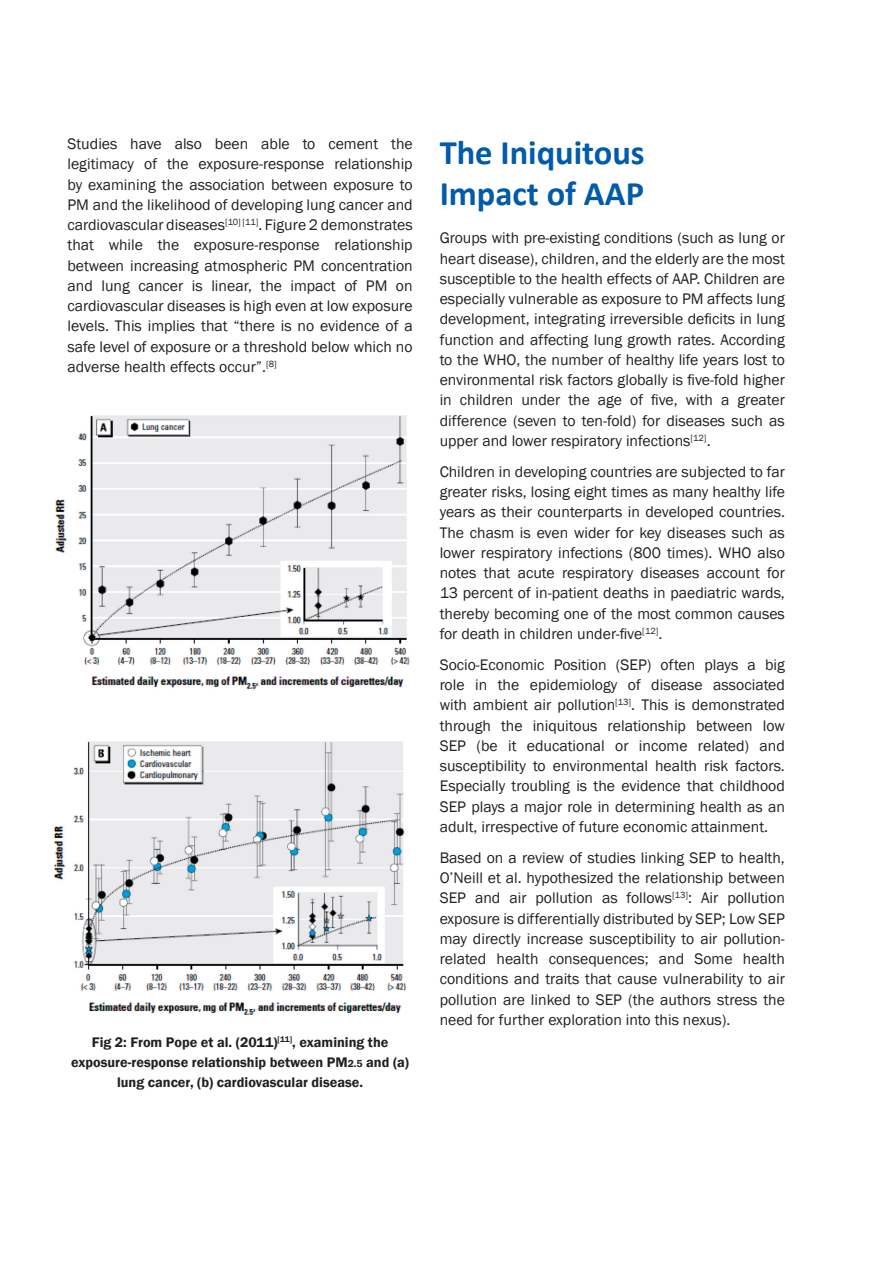
<style>
.page{position:relative;width:891px;height:1269px;background:#fff}
.page>*{position:absolute;margin:0;border:0;box-sizing:border-box;transform-origin:0 0}
.Sub_heading2{font:700 34.5px/41.4px "Calibri";color:#015aaa}
.Running_Text{font:15.75px/20.2px "Franklin Gothic";color:#231f20;text-align:justify}
.Running_Text-2{font:600 14.25px/20.2px "Franklin Gothic";color:#231f20;text-align:center}
.s1{font-size:10.5px}
</style>
<div class="page">
<img style="left:55px;top:415px;width:355px;height:274px">
<img style="left:53px;top:741px;width:353px;height:274px">
<p class="Running_Text" style="left:68px;top:134px;width:347px">Studies have also been able to cement the legitimacy of the exposure-response relationship by examining the association between exposure to PM and the likelihood of developing lung cancer and cardiovascular diseases<sup>[10]</sup> <sup>[11]</sup>. Figure 2 demonstrates that while the exposure-response relationship between increasing atmospheric PM concentration and lung cancer is linear, the impact of PM on cardiovascular diseases is high even at low exposure levels. This implies that “there is no evidence of a safe level of exposure or a threshold below which no adverse health effects occur”.<sup>[8]</sup></p>
<p class="Running_Text-2" style="left:71px;top:1032px;width:340px">Fig 2: From Pope et al. (2011)<sup>[11]</sup>, examining the exposure-response relationship between PM<span class="s1">2.5</span> and (a) lung cancer, (b) cardiovascular disease.</p>
<p class="Sub_heading2" style="left:440px;top:130px;width:206px">The Iniquitous<br>Impact of AAP</p>
<p class="Running_Text" style="left:440px;top:228px;width:347px">Groups with pre-existing conditions (such as lung or heart disease), children, and the elderly are the most susceptible to the health effects of AAP. Children are especially vulnerable as exposure to PM affects lung development, integrating irreversible deficits in lung function and affecting lung growth rates. According to the WHO, the number of healthy life years lost to environmental risk factors globally is five-fold higher in children under the age of five, with a greater difference (seven to ten-fold) for diseases such as upper and lower respiratory infections<sup>[12]</sup>.</p>
<p class="Running_Text" style="left:440px;top:462px;width:347px">Children in developing countries are subjected to far greater risks, losing eight times as many healthy life years as their counterparts in developed countries.<br>The chasm is even wider for key diseases such as lower respiratory infections (800 times). WHO also notes that acute respiratory diseases account for 13 percent of in-patient deaths in paediatric wards, thereby becoming one of the most common causes for death in children under-five<sup>[12]</sup>.</p>
<p class="Running_Text" style="left:440px;top:655px;width:347px">Socio-Economic Position (SEP) often plays a big role in the epidemiology of disease associated with ambient air pollution<sup>[13]</sup>. This is demonstrated through the iniquitous relationship between low SEP (be it educational or income related) and susceptibility to environmental health risk factors.<br>Especially troubling is the evidence that childhood SEP plays a major role in determining health as an adult, irrespective of future economic attainment.</p>
<p class="Running_Text" style="left:440px;top:848px;width:347px">Based on a review of studies linking SEP to health, O’Neill et al. hypothesized the relationship between SEP and air pollution as follows<sup>[13]</sup>: Air pollution exposure is differentially distributed by SEP; Low SEP may directly increase susceptibility to air pollution&shy;related health consequences; and Some health conditions and traits that cause vulnerability to air pollution are linked to SEP (the authors stress the need for further exploration into this nexus).</p>
</div>
